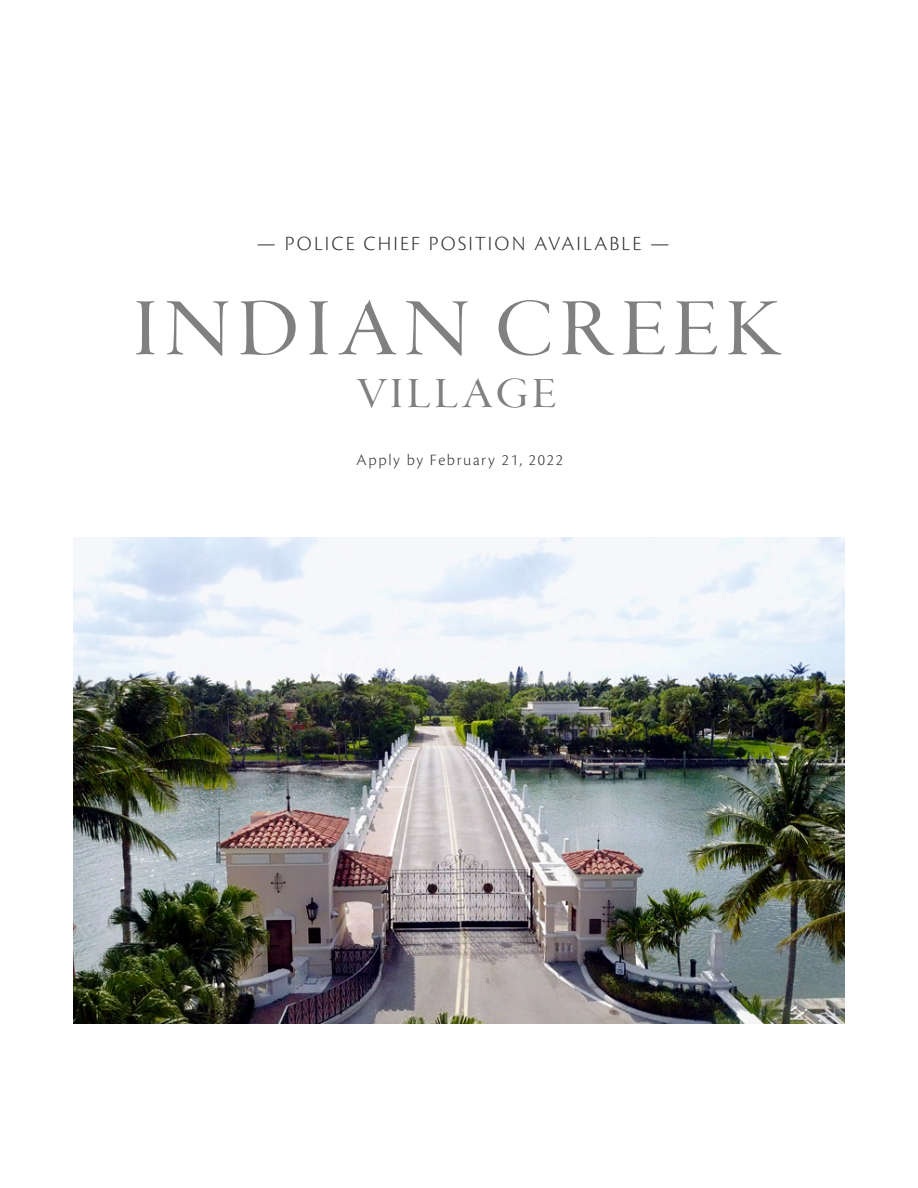
<style>
.page{position:relative;width:918px;height:1188px;background:#fff}
.page>*{position:absolute;margin:0;border:0;box-sizing:border-box;transform-origin:0 0}
.t1{font:83.85px "Garamond Premr Pro Disp";letter-spacing:.07em;color:#808080;scale:1.09 1}
.t2{font:44.55px "Garamond Premr Pro Disp";letter-spacing:.06em;color:#808080;scale:1.09 1}
.t3{font:300 21px "Cronos Pro";letter-spacing:.105em;color:#333}
.t4{font:300 16.5px "Cronos Pro";letter-spacing:.1em;color:#333}
</style>
<div class="page">
<img style="left:74px;top:538px;width:770px;height:485px">
<p class="t3" style="left:257px;top:234px;width:415px">— POLICE CHIEF POSITION AVAILABLE —</p>
<h1 class="t1" style="left:133px;top:293px;width:596px">INDIAN CREEK</h1>
<h2 class="t2" style="left:357px;top:375px;width:185px">VILLAGE</h2>
<p class="t4" style="left:357px;top:452px;width:208px">Apply by February 21, 2022</p>
</div>
